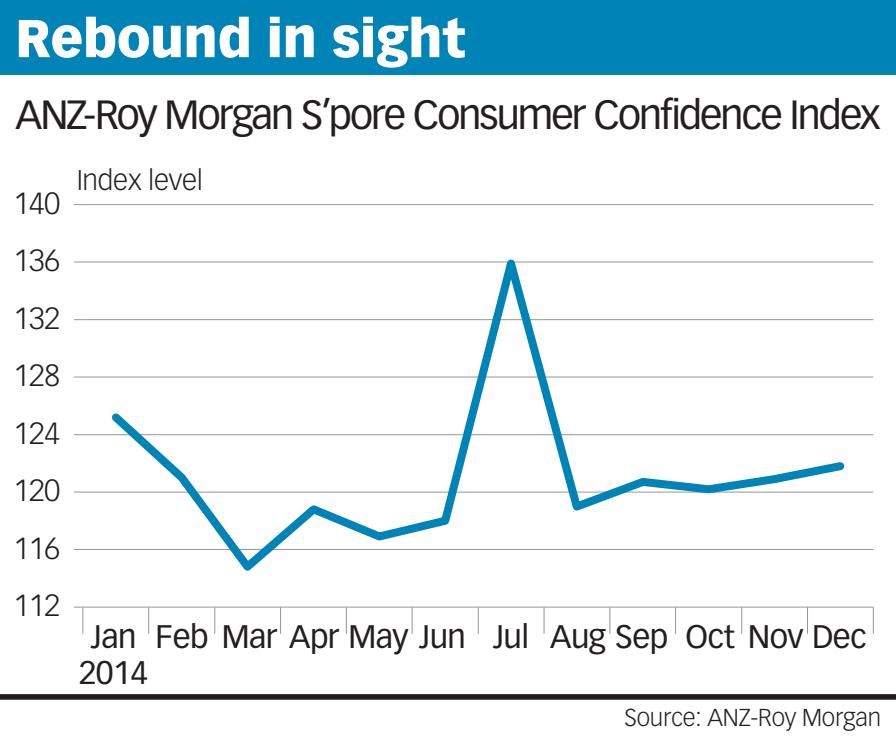
<style>
.page{position:relative;width:896px;height:738px;background:#fff}
.page>*{position:absolute;margin:0;border:0;box-sizing:border-box;transform-origin:0 0}
.t1{font:900 52px "Vectora LH";letter-spacing:-.01em;color:#fff}
.t2{font:40px "Vectora LH";letter-spacing:-.045em;color:#231f20}
.t3{font:32px/36px "Vectora LH";letter-spacing:-.015em;color:#231f20;text-align:center}
.t4{font:300 30px "Vectora LH";letter-spacing:-.01em;color:#231f20}
.t5{font:300 28px "Vectora LH";letter-spacing:-.01em;color:#231f20}
.t6{font:300 24px "Vectora LH";letter-spacing:-.01em;color:#231f20}
</style>
<div class="page">
<div style="left:0;top:0;width:895px;height:75px;background:#0083b6"></div>
<hr style="left:83px;top:548px;width:790px;height:1px;background:#939598">
<hr style="left:83px;top:491px;width:790px;height:1px;background:#939598">
<hr style="left:83px;top:433px;width:790px;height:2px;background:#939598">
<hr style="left:83px;top:376px;width:790px;height:1px;background:#939598">
<hr style="left:83px;top:319px;width:790px;height:1px;background:#939598">
<hr style="left:83px;top:261px;width:790px;height:1px;background:#939598">
<hr style="left:83px;top:204px;width:790px;height:1px;background:#939598">
<hr style="left:83px;top:606px;width:790px;height:1px;background:#939598">
<hr style="left:82px;top:606px;width:2px;height:27px;background:#939598">
<svg style="left:148px;top:606px;width:1px;height:27px"></svg>
<svg style="left:214px;top:606px;width:1px;height:27px"></svg>
<svg style="left:280px;top:606px;width:1px;height:27px"></svg>
<svg style="left:346px;top:606px;width:1px;height:27px"></svg>
<hr style="left:411px;top:606px;width:2px;height:27px;background:#939598">
<hr style="left:477px;top:606px;width:2px;height:27px;background:#939598">
<hr style="left:543px;top:606px;width:2px;height:27px;background:#939598">
<svg style="left:609px;top:606px;width:1px;height:27px"></svg>
<svg style="left:675px;top:606px;width:1px;height:27px"></svg>
<svg style="left:741px;top:606px;width:1px;height:27px"></svg>
<svg style="left:807px;top:606px;width:1px;height:27px"></svg>
<hr style="left:872px;top:606px;width:2px;height:27px;background:#939598">
<svg style="left:105px;top:259px;width:744px;height:312px"></svg>
<svg style="left:0;top:694px;width:896px;height:5px;background:#282425"></svg>
<h1 class="t1" style="left:15px;top:6px;width:451px">Rebound in sight</h1>
<p class="t2" style="left:15px;top:91px;width:866px">ANZ-Roy Morgan S’pore Consumer Confidence Index</p>
<p class="t4" style="left:14px;top:185px;width:48px">140</p>
<p class="t4" style="left:14px;top:243px;width:48px">136</p>
<p class="t4" style="left:14px;top:300px;width:48px">132</p>
<p class="t4" style="left:14px;top:358px;width:48px">128</p>
<p class="t4" style="left:14px;top:415px;width:48px">124</p>
<p class="t4" style="left:14px;top:472px;width:48px">120</p>
<p class="t4" style="left:14px;top:530px;width:48px">116</p>
<p class="t4" style="left:14px;top:587px;width:48px">112</p>
<p class="t5" style="left:77px;top:164px;width:128px">Index level</p>
<p class="t3" style="left:79px;top:618px;width:71px">Jan<br>2014</p>
<p class="t3" style="left:155px;top:618px;width:713px">Feb Mar Apr May Jun Jul Aug Sep Oct Nov Dec</p>
<p class="t6" style="left:624px;top:703px;width:258px">Source: ANZ-Roy Morgan</p>
</div>
